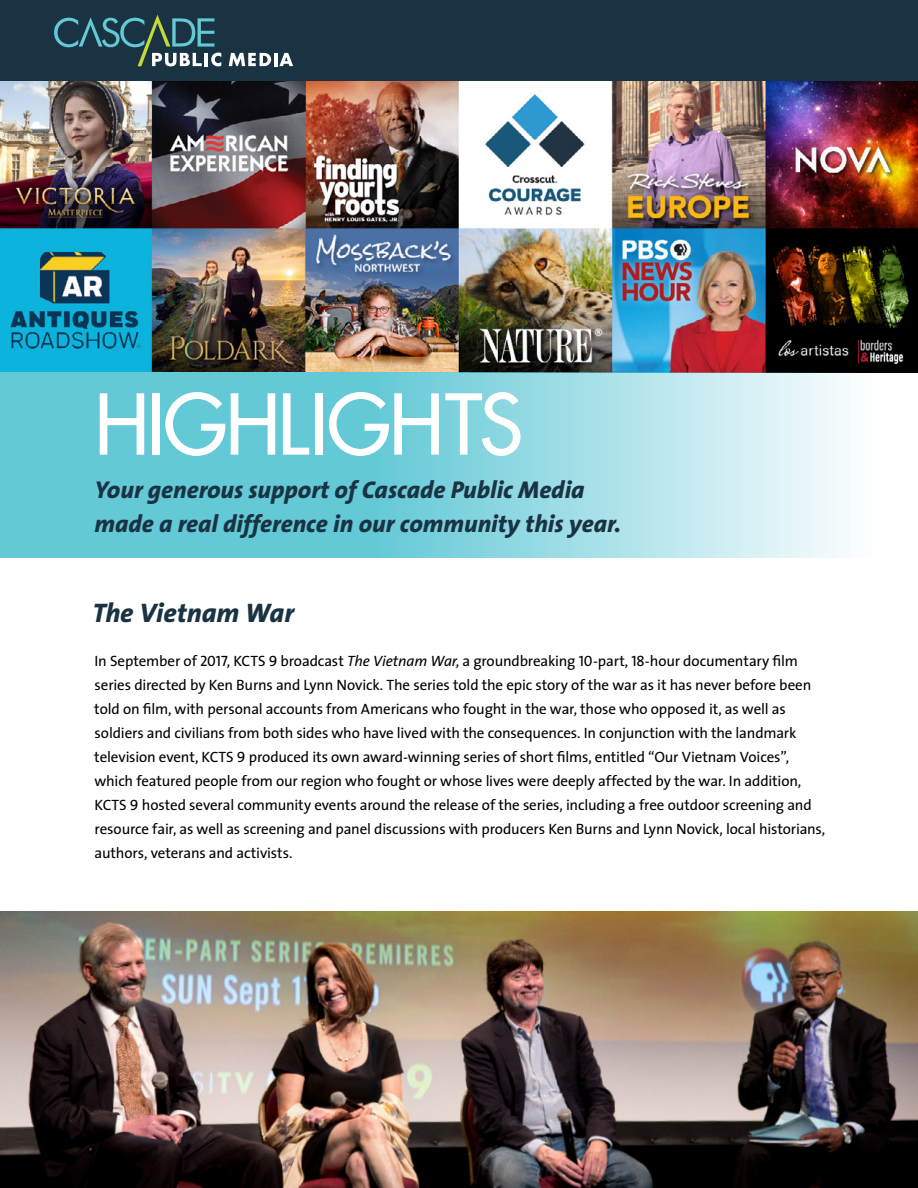
<style>
.page{position:relative;width:918px;height:1188px;background:#fff}
.page>*{position:absolute;margin:0;border:0;box-sizing:border-box;transform-origin:0 0}
.t1{font:500 81.45px "Futura Std";letter-spacing:-.02em;color:#fff}
.t2{font:italic 800 27px "The Sans";color:#1a3342}
.t3{font:italic 800 24.45px/33.9px "The Sans";color:#1a3342}
.t4{font:15px/24px "The Sans";letter-spacing:-.01em;color:#000}
.s1{font-family:"The Sans Caps"}
.s2{font-style:italic}
</style>
<div class="page">
<img style="left:0;top:81px;width:918px;height:291px">
<svg style="left:0;top:372px;width:918px;height:186px"></svg>
<div style="left:0;top:0;width:918px;height:81px;background:#1a3342"></div>
<svg style="left:229px;top:53px;width:64px;height:13px"></svg>
<svg style="left:54px;top:15px;width:167px;height:51px"></svg>
<img style="left:0;top:911px;width:918px;height:277px">
<h1 class="t1" style="left:94px;top:374px;width:430px">HIGHLIGHTS</h1>
<h3 class="t3" style="left:94px;top:472px;width:528px">Your generous support of Cascade Public Media made a real difference in our community this year.</h3>
<h2 class="t2" style="left:92px;top:590px;width:203px">The Vietnam War</h2>
<p class="t4" style="left:94px;top:649px;width:732px">In September of <span class="s1">2017</span>, KCTS <span class="s1">9</span> broadcast <span class="s2">The Vietnam War</span>, a groundbreaking <span class="s1">10</span>-part, <span class="s1">18</span>-hour documentary film series directed by Ken Burns and Lynn Novick. The series told the epic story of the war as it has never before been told on film, with personal accounts from Americans who fought in the war, those who opposed it, as well as soldiers and civilians from both sides who have lived with the consequences. In conjunction with the landmark television event, KCTS <span class="s1">9</span> produced its own award-winning series of short films, entitled “Our Vietnam Voices”, which featured people from our region who fought or whose lives were deeply affected by the war. In addition, KCTS <span class="s1">9</span> hosted several community events around the release of the series, including a free outdoor screening and resource fair, as well as screening and panel discussions with producers Ken Burns and Lynn Novick, local historians, authors, veterans and activists.</p>
</div>
